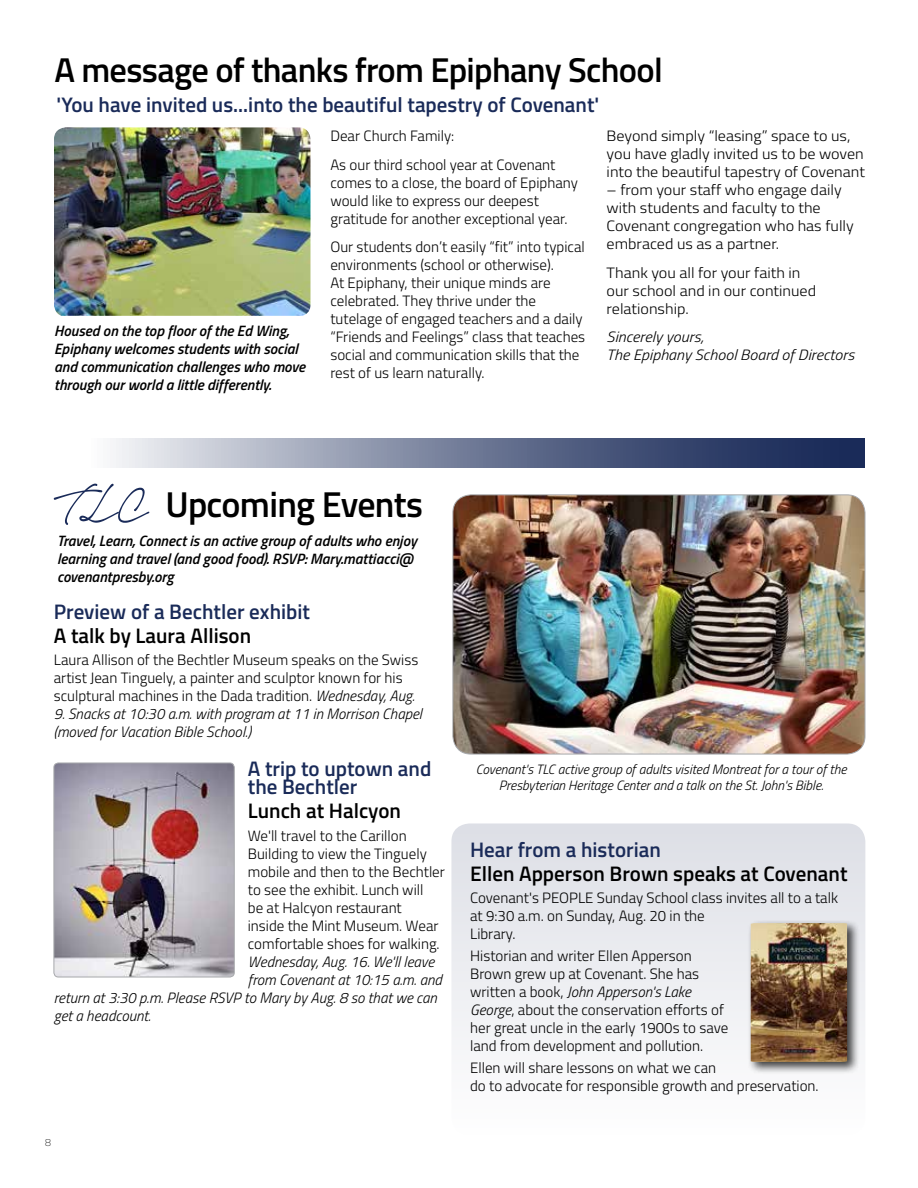
<style>
.page{position:relative;width:918px;height:1188px;background:#fff}
.page>*{position:absolute;margin:0;border:0;box-sizing:border-box;transform-origin:0 0}
.t1{font:600 36px "Titillium";letter-spacing:-.02em;color:#000}
.t2{font:600 34.5px "Titillium";letter-spacing:-.02em;color:#000}
.t3{font:600 21px/18px "Titillium";color:#1a2b59}
.t4{font:600 21px "Titillium";color:#000}
.t5{font:300 15px/18px "Titillium";color:#000}
.t6{font:300 15px/18px "Titillium";color:#000;scale:1.07 1}
.t7{font:italic 600 15px/18px "Titillium";color:#000}
.t8{font:italic 300 15px/18px "Titillium";color:#000}
.t9{font:italic 300 15px/18px "Titillium";color:#000;scale:1.07 1}
.t10{font:italic 300 13.5px/16.2px "Titillium";color:#000;text-align:center}
.t11{font:100 10.5px "Titillium";color:#000}
.s1{font-family:"Notera Personal Use Only";font-weight:400;font-size:60px;color:#1a2b59}
.s2{font-style:italic}
</style>
<div class="page">
<div style="left:451px;top:824px;width:414px;height:311px;background:linear-gradient(to bottom,#dddfe6,#fefefe);border-radius:18px"></div>
<img style="left:54px;top:127px;width:256px;height:189px">
<svg style="left:113px;top:438px;width:751px;height:30px;background:#727d99"></svg>
<img style="left:54px;top:763px;width:180px;height:214px">
<div style="left:54px;top:763px;width:180px;height:214px;border:1px solid #a7a9ac;border-radius:4px"></div>
<img style="left:453px;top:495px;width:412px;height:259px">
<div style="left:453px;top:494px;width:412px;height:260px;border:1px solid #a7a9ac;border-radius:18px"></div>
<div style="left:747px;top:920px;width:113px;height:155px;background:#000;opacity:.75"></div>
<img style="left:751px;top:923px;width:96px;height:139px">
<h2 class="t2" style="left:54px;top:44px;width:610px">A message of thanks from Epiphany School</h2>
<h3 class="t3" style="left:57px;top:95px;width:544px">'You have invited us...into the beautiful tapestry of Covenant'</h3>
<p class="t7" style="left:54px;top:321px;width:253px">Housed on the top floor of the Ed Wing, Epiphany welcomes students with social and communication challenges who move through our world a little differently.</p>
<p class="t5" style="left:330px;top:120px;width:226px;line-height:28.8px">Dear Church Family:<br>As our third school year at Covenant</p>
<p class="t5" style="left:330px;top:173px;width:249px">comes to a close, the board of Epiphany would like to express our deepest gratitude for another exceptional year.</p>
<p class="t5" style="left:330px;top:237px;width:256px">Our students don’t easily “fit” into typical environments (school or otherwise).<br>At Epiphany, their unique minds are celebrated. They thrive under the tutelage of engaged teachers and a daily “Friends and Feelings” class that teaches social and communication skills that the rest of us learn naturally.</p>
<p class="t6" style="left:607px;top:126px;width:243px">Beyond simply “leasing” space to us, you have gladly invited us to be woven into the beautiful tapestry of Covenant</p>
<p class="t6" style="left:607px;top:180px;width:233px">– from your staff who engage daily with students and faculty to the<br>Covenant congregation who has fully embraced us as a partner.</p>
<p class="t6" style="left:607px;top:263px;width:197px">Thank you all for your faith in our school and in our continued relationship.</p>
<p class="t9" style="left:607px;top:327px;width:233px">Sincerely yours,<br>The Epiphany School Board of Directors</p>
<h1 class="t1" style="left:53px;top:477px;width:371px"><span class="s1">TLC</span> Upcoming Events</h1>
<p class="t7" style="left:57px;top:531px;width:361px">Travel, Learn, Connect is an active group of adults who enjoy learning and travel (and good food). RSVP: Mary.mattiacci@ covenantpresby.org</p>
<h3 class="t3" style="left:54px;top:601px;width:258px">Preview of a Bechtler exhibit</h3>
<h3 class="t4" style="left:54px;top:619px;width:199px">A talk by Laura Allison</h3>
<p class="t5" style="left:54px;top:650px;width:366px">Laura Allison of the Bechtler Museum speaks on the Swiss artist Jean Tinguely, a painter and sculptor known for his sculptural machines in the Dada tradition. <span class="s2">Wednesday, Aug.</span></p>
<p class="t8" style="left:54px;top:704px;width:370px">9. Snacks at 10:30 a.m. with program at 11 in Morrison Chapel (moved for Vacation Bible School.)</p>
<h3 class="t3" style="left:248px;top:759px;width:185px">A trip to uptown and the Bechtler</h3>
<h3 class="t4" style="left:248px;top:795px;width:155px">Lunch at Halcyon</h3>
<p class="t5" style="left:248px;top:826px;width:199px">We'll travel to the Carillon<br>Building to view the Tinguely mobile and then to the Bechtler to see the exhibit. Lunch will<br>be at Halcyon restaurant<br>inside the Mint Museum. Wear comfortable shoes for walking.</p>
<p class="t8" style="left:248px;top:952px;width:188px">Wednesday, Aug. 16. We'll leave</p>
<p class="t8" style="left:248px;top:970px;width:196px">from Covenant at 10:15 a.m. and</p>
<p class="t8" style="left:54px;top:988px;width:385px">return at 3:30 p.m. Please RSVP to Mary by Aug. 8 so that we can</p>
<p class="t8" style="left:54px;top:1006px;width:98px">get a headcount.</p>
<p class="t11" style="left:45px;top:1135px;width:7px">8</p>
<p class="t10" style="left:476px;top:761px;width:372px">Covenant's TLC active group of adults visited Montreat for a tour of the<br>Presbyterian Heritage Center and a talk on the St. John's Bible.</p>
<h3 class="t3" style="left:470px;top:839px;width:192px">Hear from a historian</h3>
<h3 class="t4" style="left:470px;top:857px;width:379px">Ellen Apperson Brown speaks at Covenant</h3>
<p class="t5" style="left:470px;top:888px;width:370px">Covenant's PEOPLE Sunday School class invites all to a talk at 9:30 a.m. on Sunday, Aug. 20 in the<br>Library.</p>
<p class="t5" style="left:470px;top:946px;width:260px">Historian and writer Ellen Apperson Brown grew up at Covenant. She has written a book, <span class="s2">John Apperson's Lake George</span>, about the conservation efforts of her great uncle in the early 1900s to save land from development and pollution.</p>
<p class="t5" style="left:470px;top:1059px;width:350px">Ellen will share lessons on what we can<br>do to advocate for responsible growth and preservation.</p>
</div>
